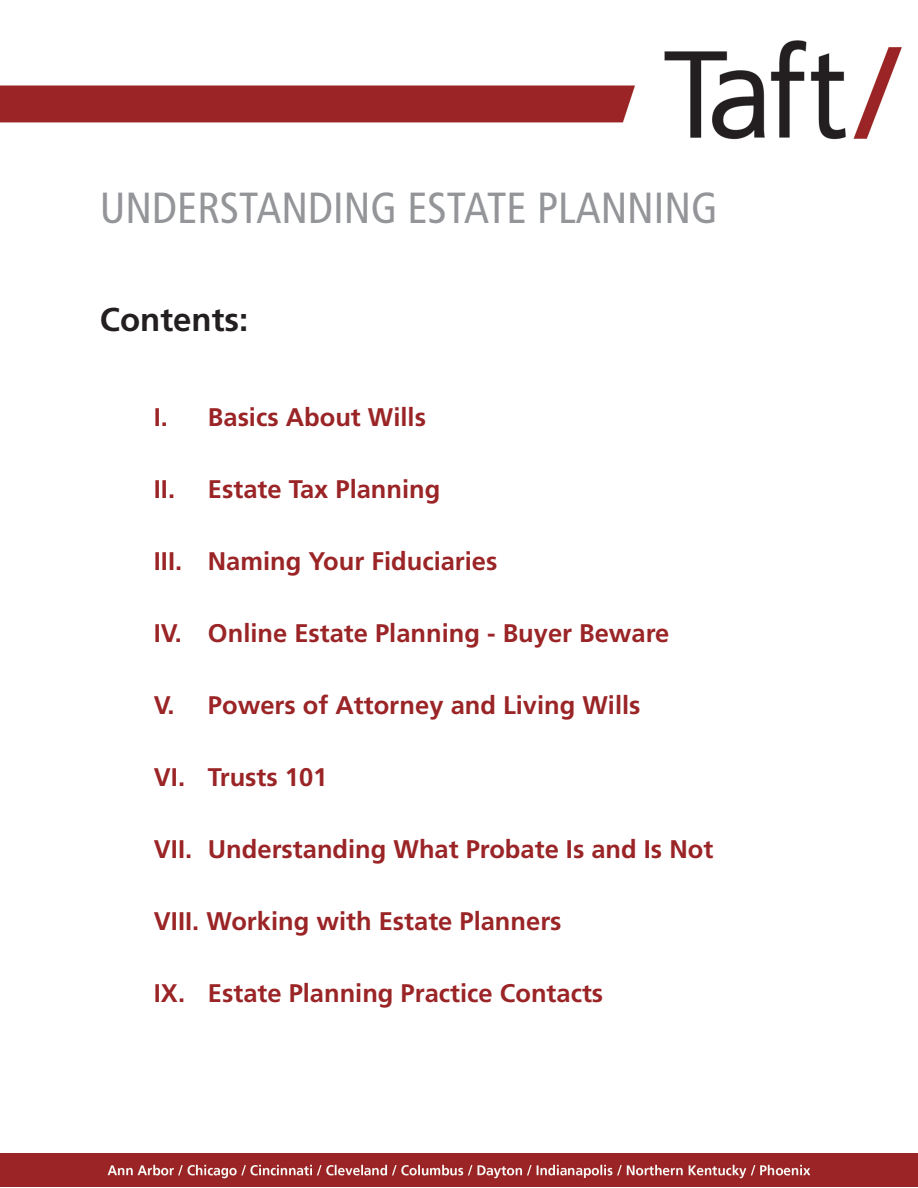
<style>
.page{position:relative;width:918px;height:1188px;background:#fff}
.page>*{position:absolute;margin:0;border:0;box-sizing:border-box;transform-origin:0 0}
.t1{font:condensed 43.5px "Frutiger LT Std";color:#939598}
.t2{font:700 33px "Frutiger LT Std";color:#231f20}
.t3{font:700 25.5px "Frutiger LT Std";color:#9a2426}
</style>
<div class="page">
<img style="left:0;top:1153px;width:918px;height:33px">
<img style="left:0;top:40px;width:902px;height:100px">
<p class="t1" style="left:100px;top:183px;width:619px">UNDERSTANDING ESTATE PLANNING</p>
<p class="t2" style="left:100px;top:300px;width:150px">Contents:</p>
<p class="t3" style="left:154px;top:402px;width:274px">I. Basics About Wills</p>
<p class="t3" style="left:154px;top:474px;width:288px">II. Estate Tax Planning</p>
<p class="t3" style="left:154px;top:546px;width:345px">III. Naming Your Fiduciaries</p>
<p class="t3" style="left:154px;top:618px;width:517px">IV. Online Estate Planning - Buyer Beware</p>
<p class="t3" style="left:154px;top:690px;width:488px">V. Powers of Attorney and Living Wills</p>
<p class="t3" style="left:154px;top:762px;width:175px">VI. Trusts 101</p>
<p class="t3" style="left:154px;top:834px;width:561px">VII. Understanding What Probate Is and Is Not</p>
<p class="t3" style="left:154px;top:906px;width:409px">VIII. Working with Estate Planners</p>
<p class="t3" style="left:154px;top:978px;width:451px">IX. Estate Planning Practice Contacts</p>
</div>
